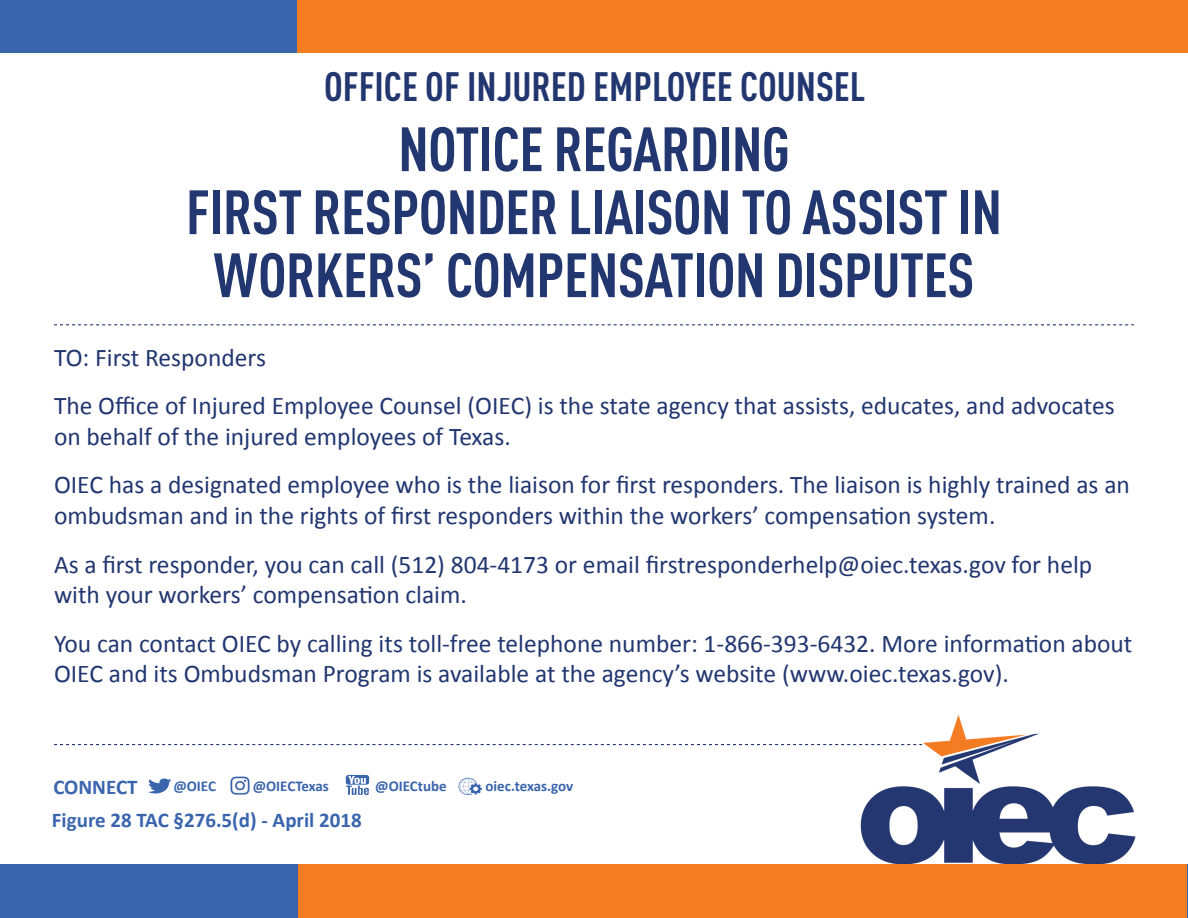
<style>
.page{position:relative;width:1188px;height:918px;background:#fff}
.page>*{position:absolute;margin:0;border:0;box-sizing:border-box;transform-origin:0 0}
.t1{font:700 61.5px/63px "DIN Cond";letter-spacing:-.01em;color:#223670;text-align:center}
.t2{font:700 40.5px "DIN Cond";color:#223670}
.t3{font:25.5px/30.6px "Calibri";color:#223670}
.t4{font:700 21px "Calibri";color:#3a65ad}
.t5{font:700 15px "Calibri";color:#3a65ad}
</style>
<div class="page">
<img style="left:847px;top:715px;width:289px;height:149px">
<div style="left:0;top:0;width:1188px;height:52px;background:#3a65ad"></div>
<div style="left:298px;top:0;width:890px;height:52px;background:#f47d21"></div>
<div style="left:0;top:864px;width:1187px;height:53px;background:#3a65ad"></div>
<div style="left:298px;top:864px;width:889px;height:53px;background:#f47d21"></div>
<svg style="left:54px;top:744px;width:868px;height:1px"></svg>
<svg style="left:148px;top:778px;width:24px;height:16px"></svg>
<svg style="left:346px;top:775px;width:23px;height:20px"></svg>
<svg style="left:459px;top:778px;width:23px;height:17px"></svg>
<svg style="left:54px;top:324px;width:1080px;height:1px"></svg>
<img style="left:230px;top:776px;width:20px;height:19px">
<p class="t2" style="left:324px;top:62px;width:543px">OFFICE OF INJURED EMPLOYEE COUNSEL</p>
<p class="t1" style="left:186px;top:116px;width:818px">NOTICE REGARDING<br>FIRST RESPONDER LIAISON TO ASSIST IN<br>WORKERS’ COMPENSATION DISPUTES</p>
<p class="t3" style="left:54px;top:342px;width:214px">TO: First Responders</p>
<p class="t3" style="left:54px;top:391px;width:1062px">The Office of Injured Employee Counsel (OIEC) is the state agency that assists, educates, and advocates on behalf of the injured employees of Texas.</p>
<p class="t3" style="left:54px;top:470px;width:1077px">OIEC has a designated employee who is the liaison for first responders. The liaison is highly trained as an ombudsman and in the rights of first responders within the workers’ compensation system.</p>
<p class="t3" style="left:54px;top:549px;width:1040px">As a first responder, you can call (512) 804-4173 or email firstresponderhelp@oiec.texas.gov for help with your workers’ compensation claim.</p>
<p class="t3" style="left:54px;top:628px;width:1080px">You can contact OIEC by calling its toll-free telephone number: 1-866-393-6432. More information about<br>OIEC and its Ombudsman Program is available at the agency’s website (www.oiec.texas.gov).</p>
<p class="t4" style="left:53px;top:774px;width:86px">CONNECT</p>
<p class="t5" style="left:173px;top:777px;width:44px">@OIEC</p>
<p class="t5" style="left:253px;top:777px;width:78px">@OIECTexas</p>
<p class="t5" style="left:375px;top:777px;width:73px">@OIECtube</p>
<p class="t5" style="left:485px;top:777px;width:89px">oiec.texas.gov</p>
<p class="t4" style="left:52px;top:806px;width:311px">Figure 28 TAC §276.5(d) - April 2018</p>
</div>
